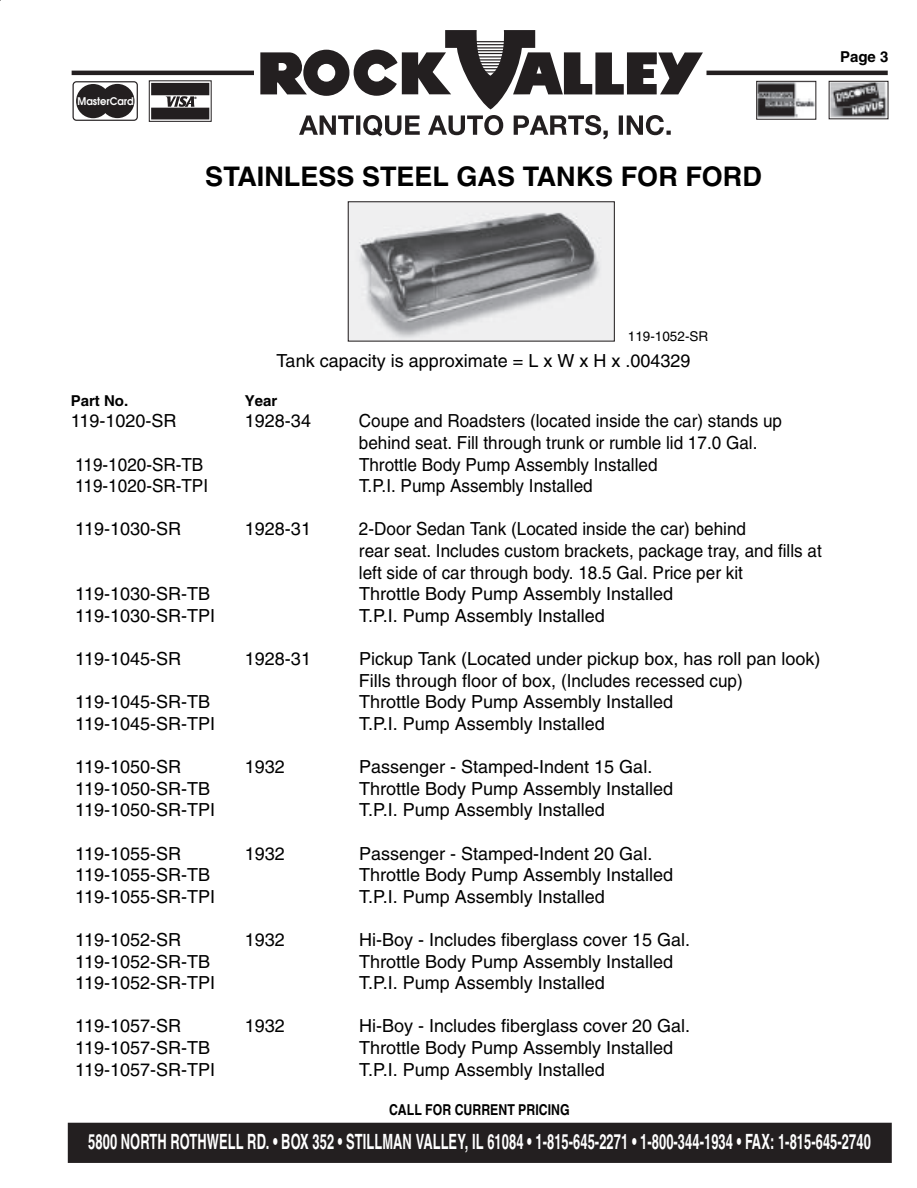
<style>
.page{position:relative;width:917px;height:1188px;background:#fff}
.page>*{position:absolute;margin:0;border:0;box-sizing:border-box;transform-origin:0 0}
.t1{font:700 27px "Helvetica";color:#000}
.t2{font:700 21px "Helvetica";letter-spacing:.005em;color:#fff;scale:.61 1}
.t3{font:18px/21.6px "Helvetica";color:#000}
.t4{font:18px/21.6px "Helvetica";color:#000;scale:.95 1}
.t5{font:700 condensed 15px "Helvetica";color:#000}
.t6{font:700 15px "Helvetica";color:#000}
.t7{font:13.5px "Helvetica";color:#000}
.t8{font:600 10.5px "Avant Garde";color:#fff;scale:.94 1}
.t9{font:700 3px "Helvetica";color:#000}
</style>
<div class="page">
<svg style="left:71px;top:30px;width:818px;height:109px"></svg>
<div style="left:68px;top:1122px;width:823px;height:40px;background:#231f20"></div>
<img style="left:350px;top:203px;width:263px;height:136px">
<div style="left:348px;top:201px;width:267px;height:140px;border:1px solid #231f20"></div>
<p class="t8" style="left:77px;top:94px;width:61px">MasterCard</p>
<p class="t9" style="left:194px;top:96px;width:4px">®</p>
<h1 class="t1" style="left:205px;top:160px;width:558px">STAINLESS STEEL GAS TANKS FOR FORD</h1>
<p class="t6" style="left:840px;top:47px;width:50px">Page 3</p>
<p class="t7" style="left:628px;top:328px;width:82px">119-1052-SR</p>
<p class="t3" style="left:276px;top:349px;width:415px">Tank capacity is approximate = L x W x H x .004329</p>
<p class="t6" style="left:71px;top:391px;width:59px">Part No.</p>
<p class="t6" style="left:245px;top:391px;width:34px">Year</p>
<p class="t3" style="left:71px;top:410px;width:107px">119-1020-SR</p>
<p class="t3" style="left:245px;top:410px;width:68px">1928-34</p>
<p class="t4" style="left:359px;top:410px;width:447px">Coupe and Roadsters (located inside the car) stands up behind seat. Fill through trunk or rumble lid 17.0 Gal.</p>
<p class="t4" style="left:75px;top:453px;width:136px">119-1020-SR-TB</p>
<p class="t4" style="left:359px;top:453px;width:316px">Throttle Body Pump Assembly Installed</p>
<p class="t4" style="left:75px;top:475px;width:141px">119-1020-SR-TPI</p>
<p class="t4" style="left:359px;top:475px;width:247px">T.P.I. Pump Assembly Installed</p>
<p class="t3" style="left:75px;top:518px;width:107px">119-1030-SR</p>
<p class="t3" style="left:245px;top:518px;width:68px">1928-31</p>
<p class="t4" style="left:359px;top:518px;width:488px">2-Door Sedan Tank (Located inside the car) behind<br>rear seat. Includes custom brackets, package tray, and fills at left side of car through body. 18.5 Gal. Price per kit</p>
<p class="t3" style="left:75px;top:583px;width:136px">119-1030-SR-TB</p>
<p class="t3" style="left:359px;top:583px;width:316px">Throttle Body Pump Assembly Installed</p>
<p class="t3" style="left:75px;top:604px;width:141px">119-1030-SR-TPI</p>
<p class="t3" style="left:359px;top:604px;width:247px">T.P.I. Pump Assembly Installed</p>
<p class="t3" style="left:75px;top:647px;width:107px">119-1045-SR</p>
<p class="t3" style="left:245px;top:647px;width:68px">1928-31</p>
<p class="t3" style="left:359px;top:647px;width:463px">Pickup Tank (Located under pickup box, has roll pan look)<br>Fills through floor of box, (Includes recessed cup)</p>
<p class="t3" style="left:75px;top:691px;width:136px">119-1045-SR-TB</p>
<p class="t3" style="left:359px;top:691px;width:316px">Throttle Body Pump Assembly Installed</p>
<p class="t3" style="left:75px;top:712px;width:141px">119-1045-SR-TPI</p>
<p class="t3" style="left:359px;top:712px;width:247px">T.P.I. Pump Assembly Installed</p>
<p class="t3" style="left:75px;top:755px;width:107px">119-1050-SR</p>
<p class="t3" style="left:245px;top:755px;width:42px">1932</p>
<p class="t3" style="left:359px;top:755px;width:295px">Passenger - Stamped-Indent 15 Gal.</p>
<p class="t3" style="left:75px;top:777px;width:136px">119-1050-SR-TB</p>
<p class="t3" style="left:359px;top:777px;width:316px">Throttle Body Pump Assembly Installed</p>
<p class="t3" style="left:75px;top:799px;width:141px">119-1050-SR-TPI</p>
<p class="t3" style="left:359px;top:799px;width:247px">T.P.I. Pump Assembly Installed</p>
<p class="t3" style="left:75px;top:842px;width:107px">119-1055-SR</p>
<p class="t3" style="left:245px;top:842px;width:42px">1932</p>
<p class="t3" style="left:359px;top:842px;width:295px">Passenger - Stamped-Indent 20 Gal.</p>
<p class="t3" style="left:75px;top:863px;width:136px">119-1055-SR-TB</p>
<p class="t3" style="left:359px;top:863px;width:316px">Throttle Body Pump Assembly Installed</p>
<p class="t3" style="left:75px;top:885px;width:141px">119-1055-SR-TPI</p>
<p class="t3" style="left:359px;top:885px;width:247px">T.P.I. Pump Assembly Installed</p>
<p class="t3" style="left:75px;top:928px;width:107px">119-1052-SR</p>
<p class="t3" style="left:245px;top:928px;width:42px">1932</p>
<p class="t3" style="left:359px;top:928px;width:333px">Hi-Boy - Includes fiberglass cover 15 Gal.</p>
<p class="t3" style="left:75px;top:950px;width:136px">119-1052-SR-TB</p>
<p class="t3" style="left:359px;top:950px;width:316px">Throttle Body Pump Assembly Installed</p>
<p class="t3" style="left:75px;top:971px;width:141px">119-1052-SR-TPI</p>
<p class="t3" style="left:359px;top:971px;width:247px">T.P.I. Pump Assembly Installed</p>
<p class="t3" style="left:75px;top:1015px;width:107px">119-1057-SR</p>
<p class="t3" style="left:245px;top:1015px;width:42px">1932</p>
<p class="t3" style="left:359px;top:1015px;width:333px">Hi-Boy - Includes fiberglass cover 20 Gal.</p>
<p class="t3" style="left:75px;top:1036px;width:136px">119-1057-SR-TB</p>
<p class="t3" style="left:359px;top:1036px;width:316px">Throttle Body Pump Assembly Installed</p>
<p class="t3" style="left:75px;top:1058px;width:141px">119-1057-SR-TPI</p>
<p class="t3" style="left:359px;top:1058px;width:247px">T.P.I. Pump Assembly Installed</p>
<p class="t5" style="left:389px;top:1099px;width:182px">CALL FOR CURRENT PRICING</p>
<p class="t2" style="left:88px;top:1128px;width:1284px">5800 NORTH ROTHWELL RD. • BOX 352 • STILLMAN VALLEY, IL 61084 • 1-815-645-2271 • 1-800-344-1934 • FAX: 1-815-645-2740</p>
</div>
